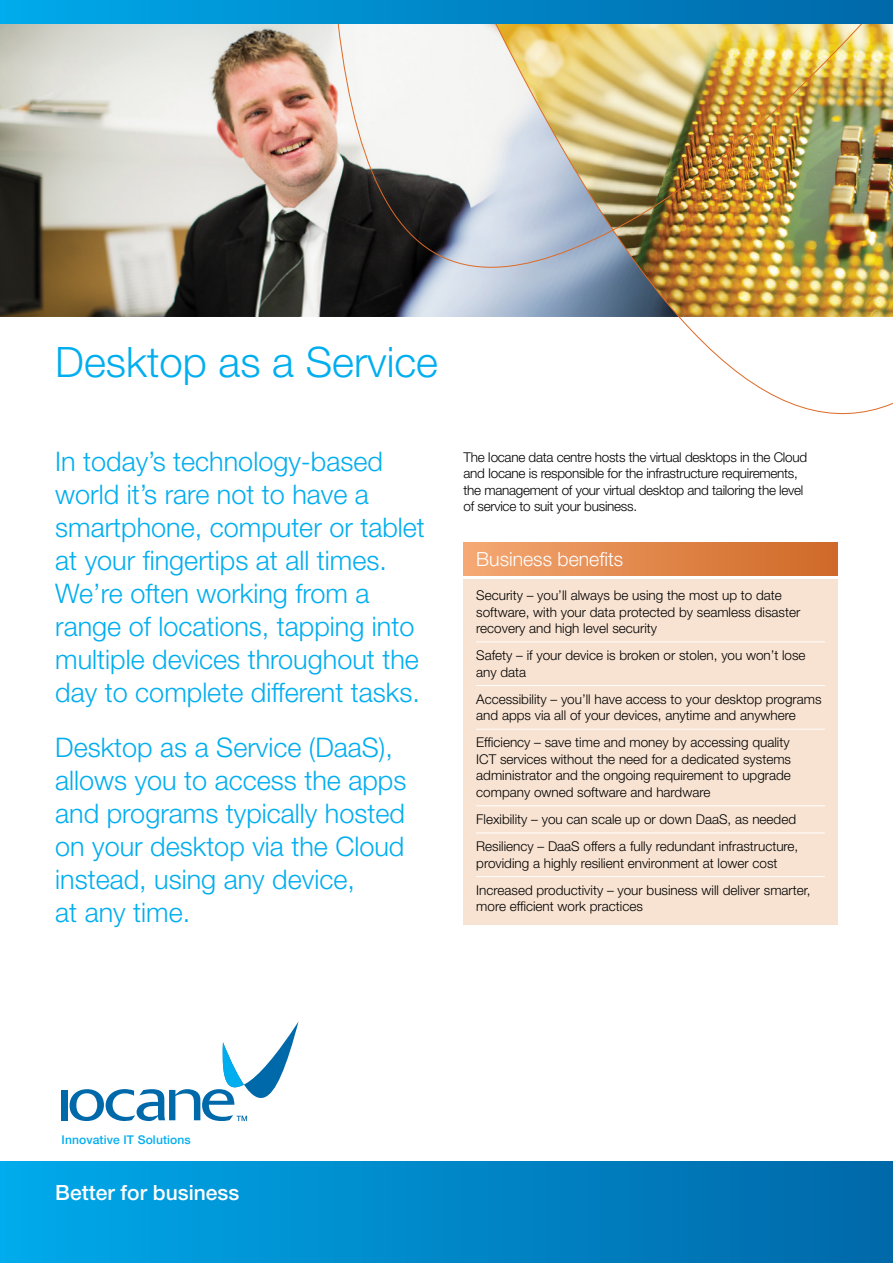
<style>
.page{position:relative;width:893px;height:1263px;background:#fff}
.page>*{position:absolute;margin:0;border:0;box-sizing:border-box;transform-origin:0 0}
.Headings{font:300 42px "Helvetica Neue LT Std";color:#00aeef}
.quote{font:300 27px/33px "Helvetica Neue LT Std";color:#00aeef}
.t1{font:500 21px "Helvetica Neue LT Std";color:#fff}
.t2{font:300 19.5px "Helvetica Neue LT Std";color:#fff}
.Body_copy_breakout_u{font:300 13.5px/16.5px "Helvetica Neue LT Std";color:#000}
.Body_copy{font:300 13.5px/16.5px "Helvetica Neue LT Std";letter-spacing:-.02em;color:#000}
.Body_copy-2{font:300 13.5px/16.5px "Helvetica Neue LT Std";color:#000}
.t3{font:500 12.15px "Helvetica Neue";letter-spacing:.01em;color:#00aeef}
</style>
<div class="page">
<div style="left:463px;top:579px;width:375px;height:345px;background:#f8e3d2"></div>
<div style="left:0;top:1162px;width:893px;height:101px;background:linear-gradient(to right,#00a9ea,#0067a8)"></div>
<hr style="left:476px;top:685px;width:349px;height:1px;background:#fff">
<hr style="left:476px;top:729px;width:349px;height:1px;background:#fff">
<hr style="left:476px;top:805px;width:349px;height:1px;background:#fff">
<hr style="left:476px;top:832px;width:349px;height:1px;background:#fff">
<hr style="left:476px;top:876px;width:349px;height:1px;background:#fff">
<div style="left:62px;top:1090px;width:6px;height:30px;background:#0069aa"></div>
<svg style="left:70px;top:1021px;width:229px;height:101px"></svg>
<svg style="left:221px;top:1034px;width:23px;height:69px"></svg>
<img style="left:0;top:24px;width:309px;height:293px">
<img style="left:309px;top:24px;width:584px;height:619px">
<div style="left:0;top:0;width:893px;height:24px;background:linear-gradient(to right,#00a9ea,#0067a8)"></div>
<p class="Headings" style="left:55px;top:336px;width:384px">Desktop as a Service</p>
<p class="quote" style="left:55px;top:445px;width:371px">In today’s technology-based world it’s rare not to have a smartphone, computer or tablet at your fingertips at all times.<br>We’re often working from a range of locations, tapping into multiple devices throughout the day to complete different tasks.</p>
<p class="quote" style="left:55px;top:730px;width:353px">Desktop as a Service (DaaS), allows you to access the apps and programs typically hosted on your desktop via the Cloud instead, using any device,<br>at any time.</p>
<p class="Body_copy" style="left:463px;top:448px;width:345px">The Iocane data centre hosts the virtual desktops in the Cloud and Iocane is responsible for the infrastructure requirements, the management of your virtual desktop and tailoring the level of service to suit your business.</p>
<p class="t2" style="left:476px;top:547px;width:148px">Business benefits</p>
<p class="Body_copy_breakout_u" style="left:476px;top:587px;width:326px">Security – you’ll always be using the most up to date software, with your data protected by seamless disaster recovery and high level security</p>
<p class="Body_copy_breakout_u" style="left:476px;top:647px;width:331px">Safety – if your device is broken or stolen, you won’t lose any data</p>
<p class="Body_copy_breakout_u" style="left:476px;top:690px;width:347px">Accessibility – you’ll have access to your desktop programs and apps via all of your devices, anytime and anywhere</p>
<p class="Body_copy_breakout_u" style="left:476px;top:734px;width:316px;text-align:justify">Efficiency – save time and money by accessing quality ICT services without the need for a dedicated systems administrator and the ongoing requirement to upgrade company owned software and hardware</p>
<p class="Body_copy_breakout_u" style="left:476px;top:811px;width:321px">Flexibility – you can scale up or down DaaS, as needed</p>
<p class="Body_copy_breakout_u" style="left:476px;top:838px;width:324px">Resiliency – DaaS offers a fully redundant infrastructure, providing a highly resilient environment at lower cost</p>
<p class="Body_copy-2" style="left:476px;top:881px;width:336px">Increased productivity – your business will deliver smarter, more efficient work practices</p>
<p class="t3" style="left:62px;top:1132px;width:131px">Innovative IT Solutions</p>
<p class="t1" style="left:55px;top:1180px;width:186px">Better for business</p>
</div>
